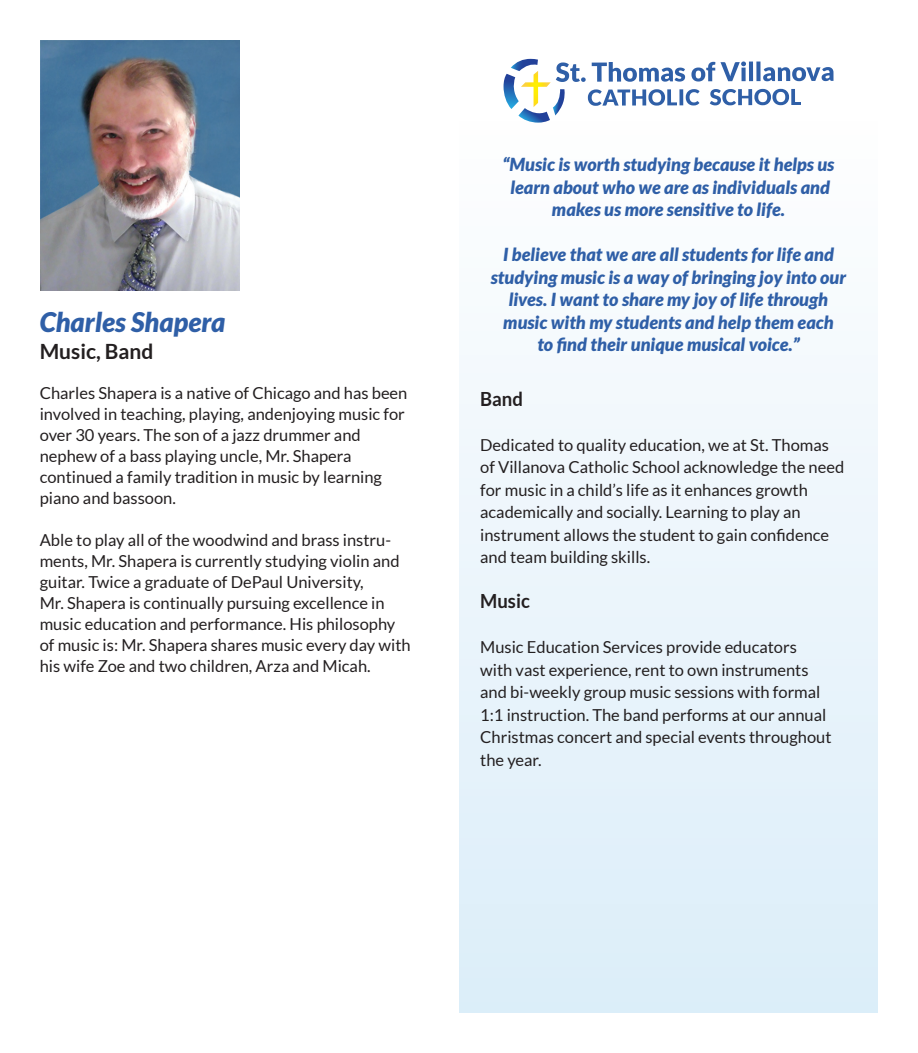
<style>
.page{position:relative;width:918px;height:1053px;background:#fff}
.page>*{position:absolute;margin:0;border:0;box-sizing:border-box;transform-origin:0 0}
.t1{font:italic 900 27px "Lato";color:#2f5fa7}
.t2{font:700 21px "Lato";color:#231f20}
.t3{font:700 19.5px "Lato";color:#231f20;scale:.95 1}
.t4{font:italic 900 18px/22.5px "Lato";color:#2f5fa7;text-align:center}
.t5{font:16.5px/21px "Lato";color:#231f20}
</style>
<div class="page">
<div style="left:459px;top:120px;width:419px;height:892px;background:linear-gradient(to bottom,#fefefe,#dbedf9)"></div>
<svg style="left:504px;top:59px;width:330px;height:64px"></svg>
<img style="left:40px;top:40px;width:200px;height:250px">
<p class="t1" style="left:40px;top:306px;width:187px">Charles Shapera</p>
<p class="t2" style="left:40px;top:339px;width:115px">Music, Band</p>
<p class="t5" style="left:40px;top:383px;width:369px">Charles Shapera is a native of Chicago and has been involved in teaching, playing, andenjoying music for over 30 years. The son of a jazz drummer and nephew of a bass playing uncle, Mr. Shapera continued a family tradition in music by learning piano and bassoon.</p>
<p class="t5" style="left:40px;top:530px;width:361px">Able to play all of the woodwind and brass instru&shy;ments, Mr. Shapera is currently studying violin and guitar. Twice a graduate of DePaul University,<br>Mr. Shapera is continually pursuing excellence in music education and performance. His philosophy</p>
<p class="t5" style="left:40px;top:635px;width:373px">of music is: Mr. Shapera shares music every day with his wife Zoe and two children, Arza and Micah.</p>
<p class="t4" style="left:503px;top:154px;width:333px">“Music is worth studying because it helps us learn about who we are as individuals and makes us more sensitive to life.</p>
<p class="t4" style="left:491px;top:244px;width:357px">I believe that we are all students for life and studying music is a way of bringing joy into our lives. I want to share my joy of life through music with my students and help them each<br>to find their unique musical voice.”</p>
<p class="t3" style="left:480px;top:387px;width:47px">Band</p>
<p class="t5" style="left:480px;top:433px;width:366px;line-height:22.5px">Dedicated to quality education, we at St. Thomas of Villanova Catholic School acknowledge the need for music in a child’s life as it enhances growth academically and socially. Learning to play an instrument allows the student to gain confidence and team building skills.</p>
<p class="t3" style="left:480px;top:590px;width:54px">Music</p>
<p class="t5" style="left:480px;top:636px;width:353px;line-height:22.5px">Music Education Services provide educators with vast experience, rent to own instruments and bi-weekly group music sessions with formal 1:1 instruction. The band performs at our annual Christmas concert and special events throughout the year.</p>
</div>
